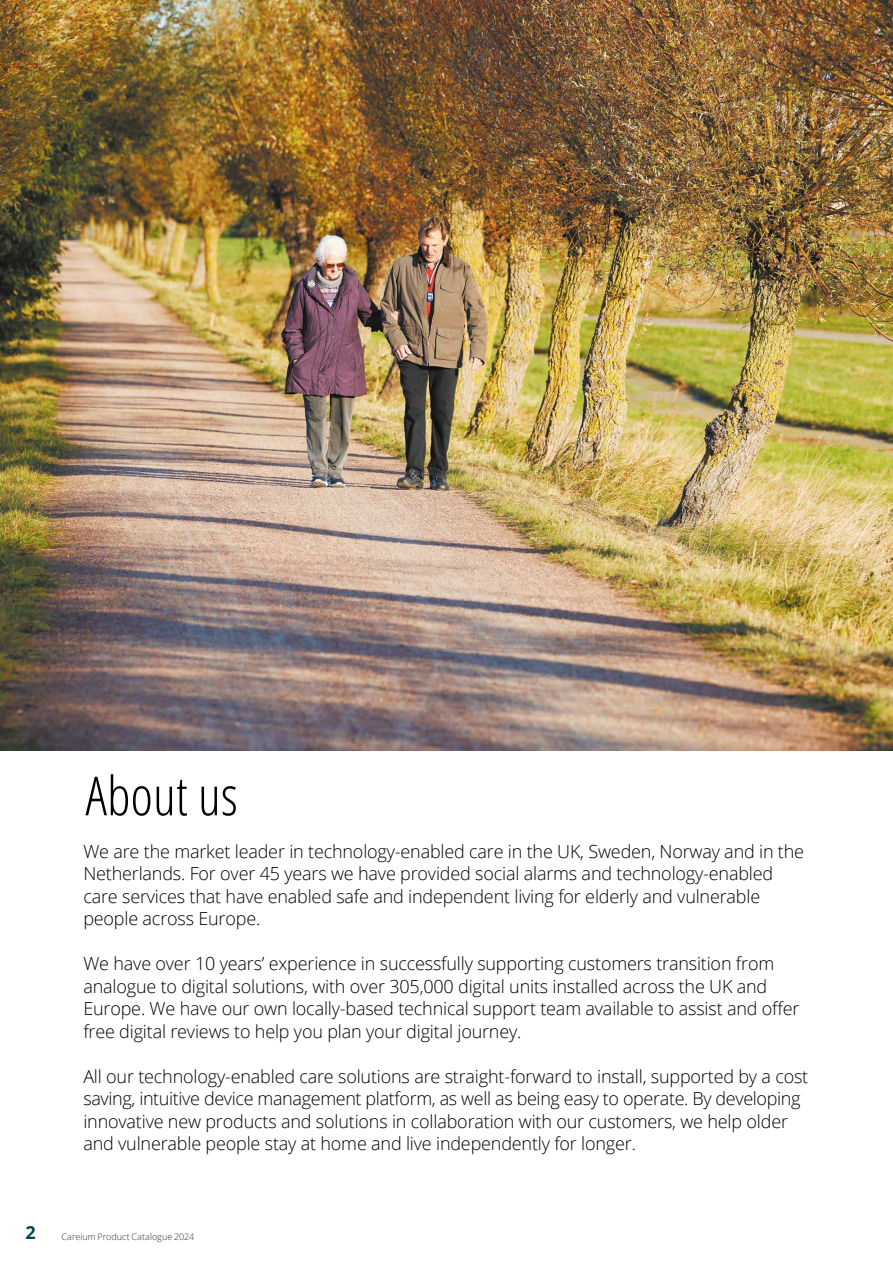
<style>
.page{position:relative;width:893px;height:1263px;background:#fff}
.page>*{position:absolute;margin:0;border:0;box-sizing:border-box;transform-origin:0 0}
.t1{font:300 54px "Open Sans Condensed";color:#000}
.t2{font:300 18px/22.5px "Open Sans";letter-spacing:-.01em;color:#000}
.t3{font:700 18px "Open Sans";color:#004451}
.t4{font:300 9px "Open Sans";color:#25303b}
</style>
<div class="page">
<img style="left:0;top:0;width:893px;height:750px">
<h1 class="t1" style="left:85px;top:759px;width:154px">About us</h1>
<p class="t2" style="left:83px;top:840px;width:722px">We are the market leader in technology-enabled care in the UK, Sweden, Norway and in the Netherlands. For over 45 years we have provided social alarms and technology-enabled care services that have enabled safe and independent living for elderly and vulnerable people across Europe.</p>
<p class="t2" style="left:83px;top:952px;width:718px">We have over 10 years’ experience in successfully supporting customers transition from analogue to digital solutions, with over 305,000 digital units installed across the UK and Europe. We have our own locally-based technical support team available to assist and offer free digital reviews to help you plan your digital journey.</p>
<p class="t2" style="left:83px;top:1065px;width:726px">All our technology-enabled care solutions are straight-forward to install, supported by a cost saving, intuitive device management platform, as well as being easy to operate. By developing innovative new products and solutions in collaboration with our customers, we help older and vulnerable people stay at home and live independently for longer.</p>
<p class="t3" style="left:26px;top:1220px;width:12px">2</p>
<p class="t4" style="left:62px;top:1230px;width:134px">Careium Product Catalogue 2024</p>
</div>
